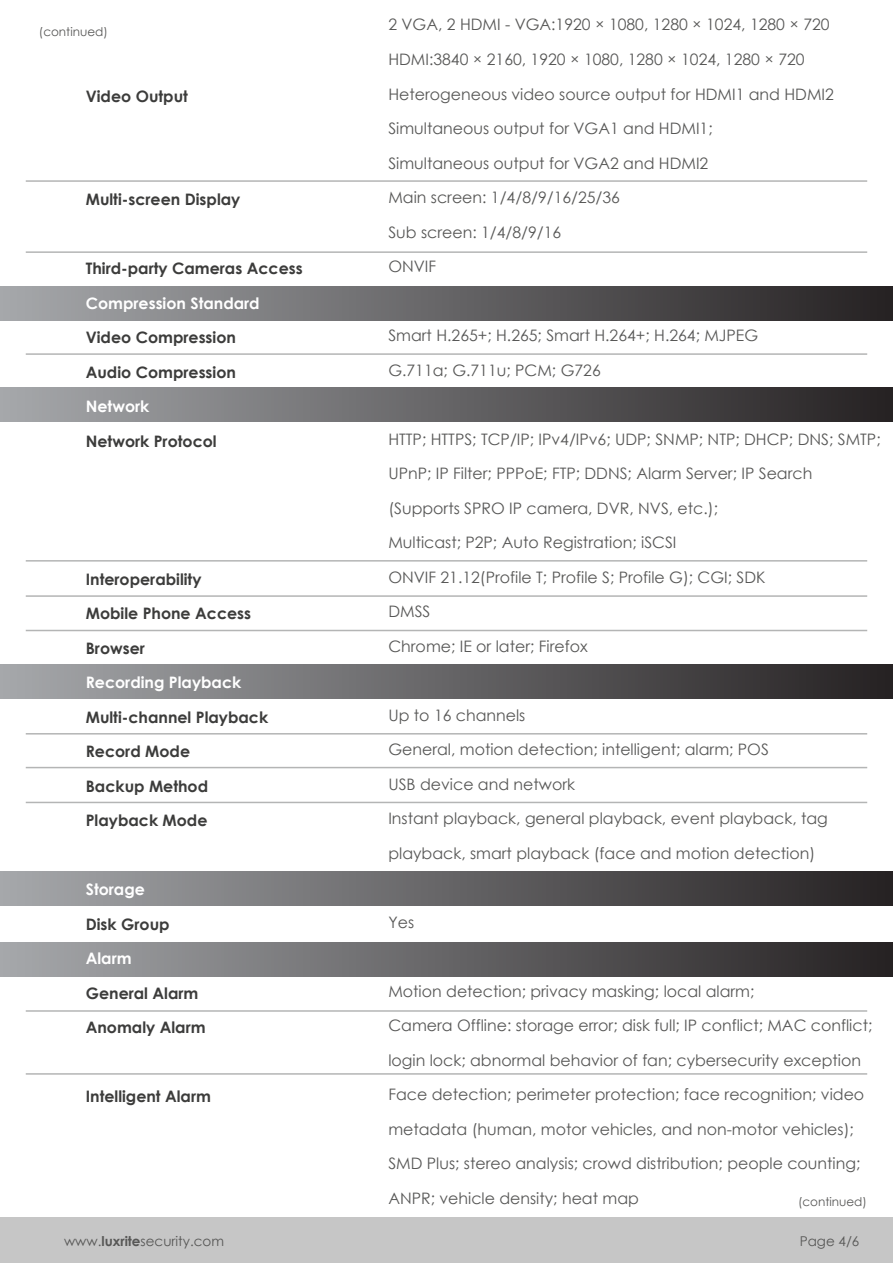
<style>
.page{position:relative;width:893px;height:1263px;background:#fff}
.page>*{position:absolute;margin:0;border:0;box-sizing:border-box;transform-origin:0 0}
.t1{font:15.75px/34.5px "Century Gothic";color:#575756}
.t2{font:700 15.75px/34.5px "Century Gothic";color:#3c3c3b}
.t3{font:700 15.75px "Century Gothic";color:#fff}
.t4{font:13.5px "Century Gothic";color:#575756}
.t5{font:12px "Century Gothic";color:#575756}
.s1{font-weight:700}
</style>
<div class="page">
<div style="left:0;top:665px;width:893px;height:34px;background:linear-gradient(to right,#a6a8ab,#252122)"></div>
<div style="left:0;top:388px;width:893px;height:34px;background:linear-gradient(to right,#a6a8ab,#252122)"></div>
<div style="left:0;top:286px;width:893px;height:34px;background:linear-gradient(to right,#a6a8ab,#252122)"></div>
<div style="left:0;top:942px;width:893px;height:34px;background:linear-gradient(to right,#a6a8ab,#252122)"></div>
<div style="left:0;top:871px;width:893px;height:34px;background:linear-gradient(to right,#a6a8ab,#252122)"></div>
<hr style="left:26px;top:180px;width:841px;height:2px;background:#b4b5b5">
<hr style="left:26px;top:251px;width:841px;height:2px;background:#b4b5b5">
<hr style="left:26px;top:353px;width:841px;height:2px;background:#b4b5b5">
<hr style="left:26px;top:560px;width:841px;height:2px;background:#b4b5b5">
<hr style="left:26px;top:595px;width:841px;height:2px;background:#b4b5b5">
<hr style="left:26px;top:630px;width:841px;height:1px;background:#b4b5b5">
<hr style="left:26px;top:733px;width:841px;height:1px;background:#b4b5b5">
<hr style="left:26px;top:767px;width:841px;height:1px;background:#b4b5b5">
<hr style="left:26px;top:802px;width:841px;height:1px;background:#b4b5b5">
<hr style="left:26px;top:1073px;width:841px;height:2px;background:#b4b5b5">
<hr style="left:26px;top:1010px;width:841px;height:2px;background:#b4b5b5">
<div style="left:0;top:1217px;width:893px;height:46px;background:#c6c6c6"></div>
<p class="t5" style="left:39px;top:24px;width:70px">(continued)</p>
<p class="t2" style="left:86px;top:78px;width:104px">Video Output</p>
<p class="t2" style="left:86px;top:182px;width:156px">Multi-screen Display</p>
<p class="t2" style="left:86px;top:250px;width:218px">Third-party Cameras Access</p>
<p class="t3" style="left:86px;top:291px;width:175px">Compression Standard</p>
<p class="t2" style="left:86px;top:319px;width:152px">Video Compression<br>Audio Compression</p>
<p class="t3" style="left:86px;top:394px;width:65px">Network</p>
<p class="t2" style="left:86px;top:423px;width:132px">Network Protocol</p>
<p class="t2" style="left:86px;top:561px;width:167px">Interoperability<br>Mobile Phone Access<br>Browser</p>
<p class="t3" style="left:86px;top:670px;width:157px">Recording Playback</p>
<p class="t2" style="left:86px;top:699px;width:184px">Multi-channel Playback<br>Record Mode<br>Backup Method<br>Playback Mode</p>
<p class="t3" style="left:86px;top:877px;width:61px">Storage</p>
<p class="t2" style="left:86px;top:906px;width:85px">Disk Group</p>
<p class="t3" style="left:86px;top:946px;width:47px">Alarm</p>
<p class="t2" style="left:86px;top:975px;width:121px">General Alarm<br>Anomaly Alarm</p>
<p class="t2" style="left:86px;top:1078px;width:127px">Intelligent Alarm</p>
<p class="t1" style="left:388px;top:7px;width:447px">2 VGA, 2 HDMI - VGA:1920 × 1080, 1280 × 1024, 1280 × 720<br>HDMI:3840 × 2160, 1920 × 1080, 1280 × 1024, 1280 × 720<br>Heterogeneous video source output for HDMI1 and HDMI2<br>Simultaneous output for VGA1 and HDMI1;<br>Simultaneous output for VGA2 and HDMI2<br>Main screen: 1/4/8/9/16/25/36<br>Sub screen: 1/4/8/9/16<br>ONVIF</p>
<p class="t1" style="left:388px;top:318px;width:371px">Smart H.265+; H.265; Smart H.264+; H.264; MJPEG<br>G.711a; G.711u; PCM; G726</p>
<p class="t1" style="left:388px;top:421px;width:494px">HTTP; HTTPS; TCP/IP; IPv4/IPv6; UDP; SNMP; NTP; DHCP; DNS; SMTP; UPnP; IP Filter; PPPoE; FTP; DDNS; Alarm Server; IP Search (Supports SPRO IP camera, DVR, NVS, etc.);<br>Multicast; P2P; Auto Registration; iSCSI<br>ONVIF 21.12(Profile T; Profile S; Profile G); CGI; SDK<br>DMSS<br>Chrome; IE or later; Firefox</p>
<p class="t1" style="left:388px;top:697px;width:441px">Up to 16 channels<br>General, motion detection; intelligent; alarm; POS<br>USB device and network<br>Instant playback, general playback, event playback, tag playback, smart playback (face and motion detection)</p>
<p class="t1" style="left:388px;top:904px;width:27px">Yes</p>
<p class="t1" style="left:388px;top:973px;width:485px">Motion detection; privacy masking; local alarm;<br>Camera Offline: storage error; disk full; IP conflict; MAC conflict; login lock; abnormal behavior of fan; cybersecurity exception Face detection; perimeter protection; face recognition; video metadata (human, motor vehicles, and non-motor vehicles); SMD Plus; stereo analysis; crowd distribution; people counting; ANPR; vehicle density; heat map</p>
<p class="t5" style="left:798px;top:1193px;width:70px">(continued)</p>
<p class="t4" style="left:64px;top:1232px;width:162px">www.<span class="s1">luxrite</span>security.com</p>
<p class="t4" style="left:800px;top:1232px;width:61px">Page 4/6</p>
</div>
